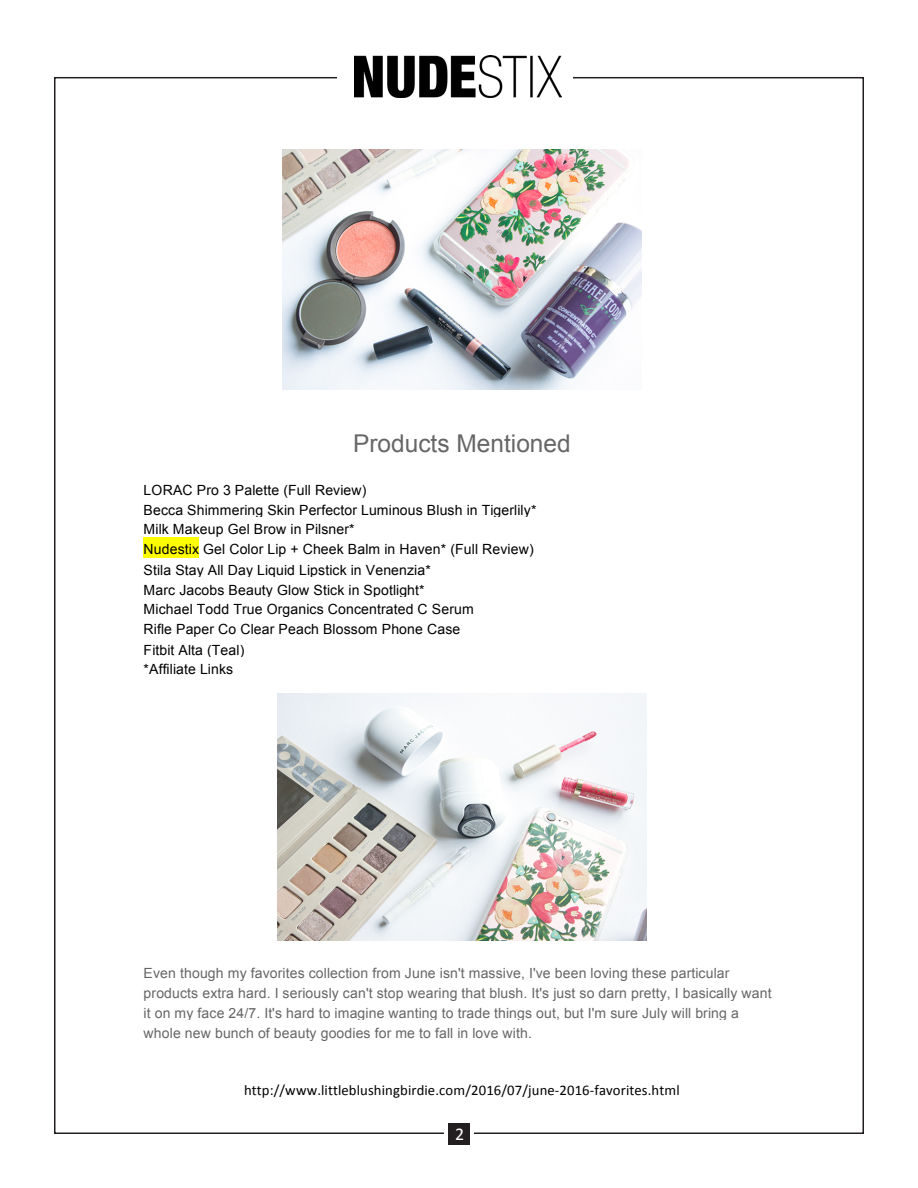
<style>
.page{position:relative;width:918px;height:1188px;background:#fff}
.page>*{position:absolute;margin:0;border:0;box-sizing:border-box;transform-origin:0 0}
.t1{font:24.45px "Arial";color:#666}
.t2{font:18px "Calibri";color:#fff}
.t3{font:14.7px "Calibri";letter-spacing:.01em;color:#000}
.t4{font:14.1px/20px "Arial";letter-spacing:.01em;color:#000}
.t5{font:14.1px/20px "Arial";letter-spacing:.01em;color:#666}
</style>
<div class="page">
<img style="left:354px;top:56px;width:208px;height:42px">
<div style="left:448px;top:1123px;width:22px;height:22px;background:#231f20"></div>
<div style="left:144px;top:537px;width:55px;height:21px;background:#ff0"></div>
<img style="left:282px;top:150px;width:359px;height:239px">
<img style="left:277px;top:694px;width:369px;height:246px">
<p class="t1" style="left:353px;top:428px;width:219px">Products Mentioned</p>
<p class="t4" style="left:144px;top:480px;width:394px">LORAC Pro 3 Palette (Full Review)<br>Becca Shimmering Skin Perfector Luminous Blush in Tigerlily* Milk Makeup Gel Brow in Pilsner*<br>Nudestix Gel Color Lip + Cheek Balm in Haven* (Full Review)<br>Stila Stay All Day Liquid Lipstick in Venenzia*<br>Marc Jacobs Beauty Glow Stick in Spotlight*<br>Michael Todd True Organics Concentrated C Serum<br>Rifle Paper Co Clear Peach Blossom Phone Case<br>Fitbit Alta (Teal)<br>*Affiliate Links</p>
<p class="t5" style="left:144px;top:963px;width:630px">Even though my favorites collection from June isn't massive, I've been loving these particular products extra hard. I seriously can't stop wearing that blush. It's just so darn pretty, I basically want it on my face 24/7. It's hard to imagine wanting to trade things out, but I'm sure July will bring a whole new bunch of beauty goodies for me to fall in love with.</p>
<p class="t3" style="left:244px;top:1081px;width:437px">http://www.littleblushingbirdie.com/2016/07/june-2016-favorites.html</p>
<p class="t2" style="left:455px;top:1123px;width:11px">2</p>
</div>
